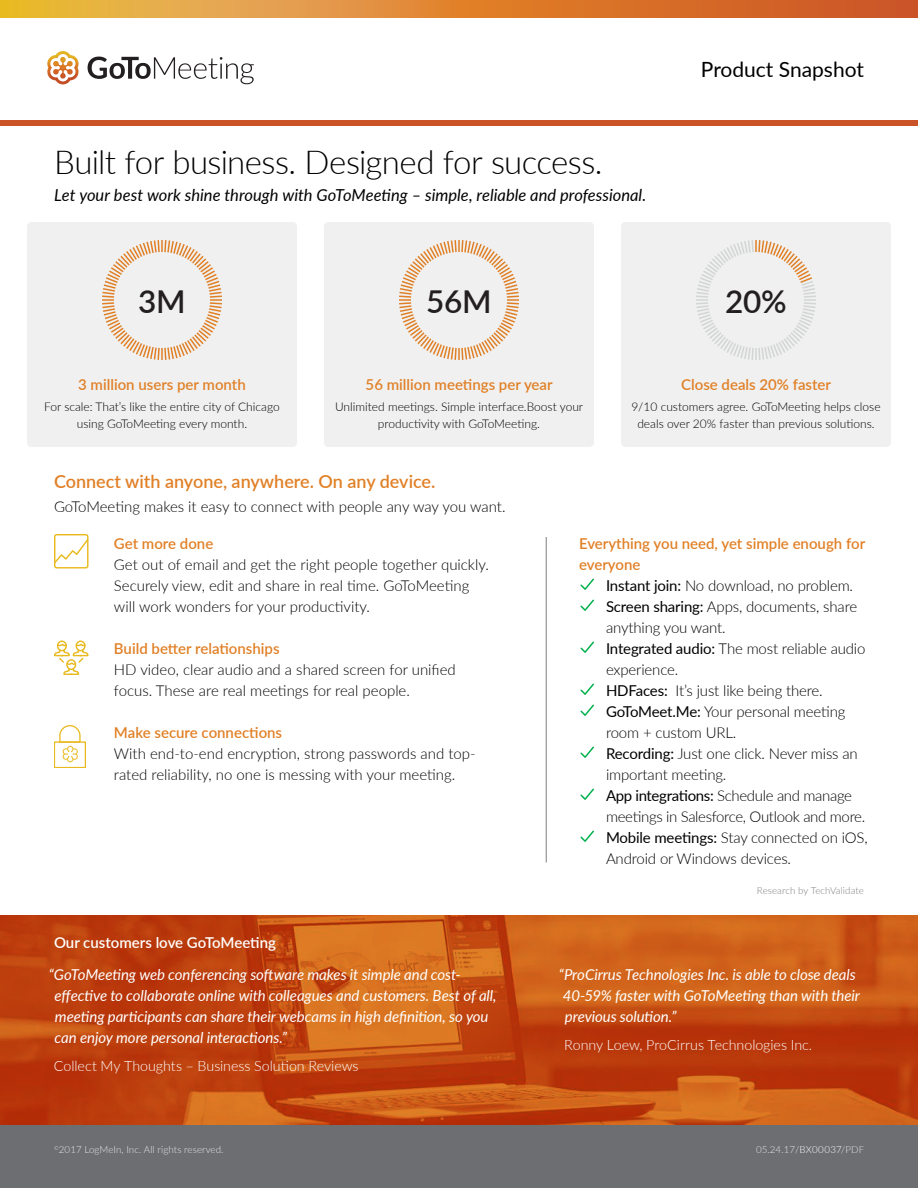
<style>
.page{position:relative;width:918px;height:1188px;background:#fff}
.page>*{position:absolute;margin:0;border:0;box-sizing:border-box;transform-origin:0 0}
.t1{font:300 33px "Lato";letter-spacing:-.02em;color:#000}
.t2{font:600 31.5px "Lato";letter-spacing:-.01em;color:#231f20}
.t3{font:21px "Lato";color:#000}
.t4{font:600 18px "Lato";color:#e18026}
.t5{font:italic 16.5px "Lato";color:#000}
.t6{font:300 15px/21px "Lato";letter-spacing:-.01em;color:#000}
.t7{font:italic 15px/21px "Lato";letter-spacing:-.005em;color:#fff}
.t8{font:600 15px/21px "Lato";color:#e18026}
.t9{font:600 15px "Lato";color:#fff}
.t10{font:300 14.25px "Lato";letter-spacing:-.005em;color:#fff}
.t11{font:300 12px/16.5px "Lato";color:#000;text-align:center}
.t12{font:300 9.75px "Lato";letter-spacing:.01em;color:#e6e7e8}
.t13{font:300 9.75px "Lato";letter-spacing:.01em;color:#7e7e7e}
.s1{font-weight:400}
.s2{color:#fff}
</style>
<div class="page">
<div style="left:0;top:1125px;width:918px;height:63px;background:#6d6e71"></div>
<div style="left:324px;top:222px;width:270px;height:225px;background:#f0f0f0;border-radius:4px"></div>
<div style="left:621px;top:222px;width:270px;height:225px;background:#f0f0f0;border-radius:4px"></div>
<div style="left:27px;top:222px;width:270px;height:225px;background:#f0f0f0;border-radius:4px"></div>
<svg style="left:0;top:915px;width:918px;height:210px;background:#c54e13"></svg>
<div style="left:54px;top:534px;width:34px;height:34px;border:1px solid #e9ba1f;border-radius:2px"></div>
<svg style="left:54px;top:538px;width:34px;height:27px"></svg>
<div style="left:57px;top:641px;width:10px;height:10px;border:1px solid #e9ba1f;border-radius:50%"></div>
<div style="left:76px;top:641px;width:10px;height:10px;border:1px solid #e9ba1f;border-radius:50%"></div>
<svg style="left:54px;top:642px;width:34px;height:33px"></svg>
<svg style="left:102px;top:240px;width:120px;height:120px"></svg>
<svg style="left:399px;top:240px;width:120px;height:120px"></svg>
<svg style="left:696px;top:240px;width:120px;height:120px"></svg>
<svg style="left:580px;top:578px;width:14px;height:12px"></svg>
<svg style="left:580px;top:683px;width:14px;height:12px"></svg>
<svg style="left:580px;top:788px;width:14px;height:12px"></svg>
<svg style="left:580px;top:599px;width:14px;height:12px"></svg>
<svg style="left:580px;top:704px;width:14px;height:12px"></svg>
<svg style="left:580px;top:830px;width:14px;height:12px"></svg>
<svg style="left:580px;top:641px;width:14px;height:12px"></svg>
<svg style="left:580px;top:746px;width:14px;height:12px"></svg>
<hr style="left:546px;top:537px;width:1px;height:325px;background:#7e7e7e">
<div style="left:54px;top:741px;width:32px;height:27px;border:1px solid #e9ba1f"></div>
<svg style="left:59px;top:725px;width:22px;height:37px"></svg>
<svg style="left:0;top:0;width:917px;height:17px;background:#dd8634"></svg>
<div style="left:0;top:121px;width:918px;height:5px;background:#ca5328"></div>
<svg style="left:47px;top:51px;width:32px;height:33px"></svg>
<svg style="left:88px;top:57px;width:166px;height:27px"></svg>
<h1 class="t1" style="left:54px;top:140px;width:550px">Built for business. Designed for success.</h1>
<p class="t5" style="left:54px;top:184px;width:594px">Let your best work shine through with GoToMeeting – simple, reliable and professional.</p>
<h3 class="t3" style="left:701px;top:55px;width:165px">Product Snapshot</h3>
<h2 class="t2" style="left:138px;top:278px;width:49px">3M</h2>
<h2 class="t2" style="left:426px;top:278px;width:67px">56M</h2>
<h2 class="t2" style="left:725px;top:278px;width:63px">20%</h2>
<p class="t8" style="left:78px;top:373px;width:169px">3 million users per month</p>
<p class="t11" style="left:44px;top:398px;width:237px">For scale: That’s like the entire city of Chicago using GoToMeeting every month.</p>
<p class="t8" style="left:366px;top:373px;width:188px">56 million meetings per year</p>
<p class="t11" style="left:335px;top:398px;width:250px">Unlimited meetings. Simple interface.Boost your productivity with GoToMeeting.</p>
<p class="t4" style="left:54px;top:469px;width:383px">Connect with anyone, anywhere. On any device.</p>
<p class="t6" style="left:54px;top:496px;width:453px">GoToMeeting makes it easy to connect with people any way you want.</p>
<p class="t8" style="left:681px;top:373px;width:151px">Close deals 20% faster</p>
<p class="t11" style="left:631px;top:398px;width:251px">9/10 customers agree. GoToMeeting helps close deals over 20% faster than previous solutions.</p>
<p class="t8" style="left:114px;top:532px;width:101px">Get more done</p>
<p class="t6" style="left:114px;top:554px;width:376px">Get out of email and get the right people together quickly.<br>Securely view, edit and share in real time. GoToMeeting will work wonders for your productivity.</p>
<p class="t8" style="left:114px;top:637px;width:167px">Build better relationships</p>
<p class="t6" style="left:114px;top:659px;width:343px">HD video, clear audio and a shared screen for unified focus. These are real meetings for real people.</p>
<p class="t8" style="left:114px;top:721px;width:170px">Make secure connections</p>
<p class="t6" style="left:114px;top:743px;width:363px">With end-to-end encryption, strong passwords and top&shy;rated reliability, no one is messing with your meeting.</p>
<p class="t9" style="left:54px;top:932px;width:224px">Our customers love GoToMeeting</p>
<p class="t7" style="left:55px;top:963px;width:444px;text-indent:-6px">“GoToMeeting web conferencing software makes it simple and cost&shy;effective to collaborate online with colleagues and customers. Best of all, meeting participants can share their webcams in high definition, so you can enjoy more personal interactions.”</p>
<p class="t10" style="left:54px;top:1056px;width:306px">Collect My Thoughts – Business Solution Reviews</p>
<p class="t8" style="left:579px;top:532px;width:288px">Everything you need, yet simple enough for everyone</p>
<p class="t6" style="left:606px;top:575px;width:263px"><span class="s1">Instant join:</span> No download, no problem.<br><span class="s1">Screen sharing:</span> Apps, documents, share anything you want.<br><span class="s1">Integrated audio:</span> The most reliable audio experience.<br><span class="s1">HDFaces:</span> It’s just like being there.<br><span class="s1">GoToMeet.Me:</span> Your personal meeting room + custom URL.<br><span class="s1">Recording:</span> Just one click. Never miss an important meeting.<br><span class="s1">App integrations:</span> Schedule and manage meetings in Salesforce, Outlook and more.<br><span class="s1">Mobile meetings:</span> Stay connected on iOS,<br>Android or Windows devices.</p>
<p class="t13" style="left:757px;top:884px;width:108px">Research by TechValidate</p>
<p class="t7" style="left:559px;top:963px;width:303px">“ProCirrus Technologies Inc. is able to close deals<br>40-59% faster with GoToMeeting than with their previous solution.”</p>
<p class="t10" style="left:564px;top:1035px;width:249px">Ronny Loew, ProCirrus Technologies Inc.</p>
<p class="t12" style="left:54px;top:1143px;width:171px"><sup>©</sup>2017 LogMeIn, Inc. All rights reserved.</p>
<p class="t12" style="left:756px;top:1143px;width:110px">05.24.17/<span class="s2">BX00037</span>/PDF</p>
</div>
